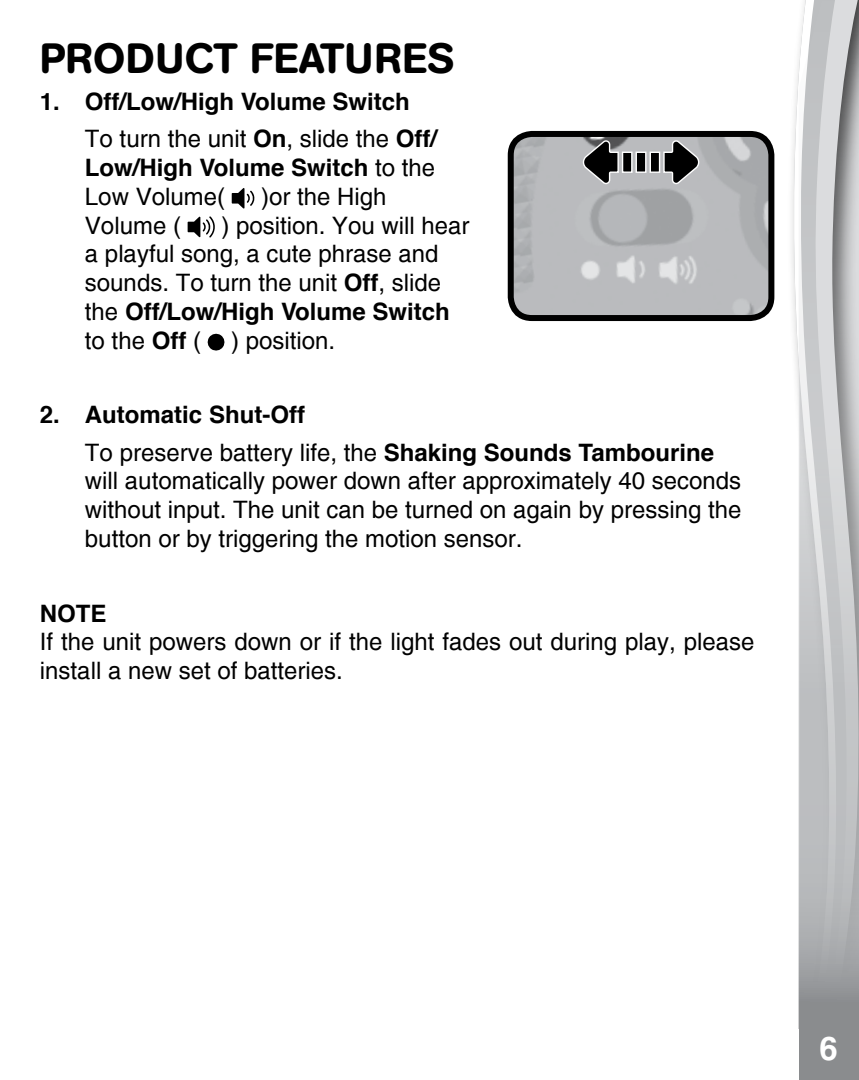
<style>
.page{position:relative;width:859px;height:1080px;background:#fff}
.page>*{position:absolute;margin:0;border:0;box-sizing:border-box;transform-origin:0 0}
.t1{font:500 42px "AG Book Rounded";letter-spacing:.02em;color:#000}
.t2{font:700 33px "Helvetica";color:#fff}
.t3{font:24px/28.8px "Helvetica";color:#000}
.t4{font:700 24px/37.2px "Helvetica";color:#000}
.s1{font-weight:400}
.s2{font-weight:700}
</style>
<div class="page">
<svg style="left:793px;top:54px;width:6px;height:975px"></svg>
<svg style="left:799px;top:0;width:60px;height:1080px;background:#bdbec0"></svg>
<svg style="left:232px;top:188px;width:23px;height:21px"></svg>
<svg style="left:188px;top:216px;width:27px;height:22px"></svg>
<svg style="left:207px;top:333px;width:18px;height:18px"></svg>
<img style="left:515px;top:138px;width:256px;height:176px">
<div style="left:508px;top:131px;width:266px;height:190px;border:6px solid #000;border-radius:21px"></div>
<svg style="left:582px;top:139px;width:118px;height:46px;background:#777779"></svg>
<h1 class="t1" style="left:40px;top:33px;width:416px">PRODUCT FEATURES</h1>
<p class="t4" style="left:85px;top:84px;width:354px;text-indent:-45px">1. Off/Low/High Volume Switch<br><span class="s1">To turn the unit</span> On<span class="s1">, slide the</span> Off/</p>
<p class="t4" style="left:85px;top:155px;width:352px;line-height:28.8px">Low/High Volume Switch <span class="s1">to the<br>Low Volume(</span></p>
<p class="t3" style="left:261px;top:182px;width:127px">)or the High</p>
<p class="t3" style="left:85px;top:211px;width:386px;text-indent:136px">) position. You will hear a playful song, a cute phrase and sounds. To turn the unit <span class="s2">Off</span>, slide the <span class="s2">Off/Low/High Volume Switch </span>to the <span class="s2">Off</span> (</p>
<p class="t3" style="left:85px;top:211px;width:97px">Volume (</p>
<p class="t3" style="left:231px;top:326px;width:106px">) position.</p>
<p class="t4" style="left:85px;top:398px;width:631px;text-indent:-45px">2. Automatic Shut-Off<br><span class="s1">To preserve battery life, the</span> Shaking Sounds Tambourine</p>
<p class="t3" style="left:85px;top:467px;width:658px;text-align:justify">will automatically power down after approximately 40 seconds without input. The unit can be turned on again by pressing the button or by triggering the motion sensor.</p>
<p class="t4" style="left:40px;top:596px;width:68px">NOTE</p>
<p class="t3" style="left:40px;top:628px;width:716px">If the unit powers down or if the light fades out during play, please install a new set of batteries.</p>
<h2 class="t2" style="left:820px;top:1025px;width:25px">6 <sup>6</sup>6</h2>
</div>
